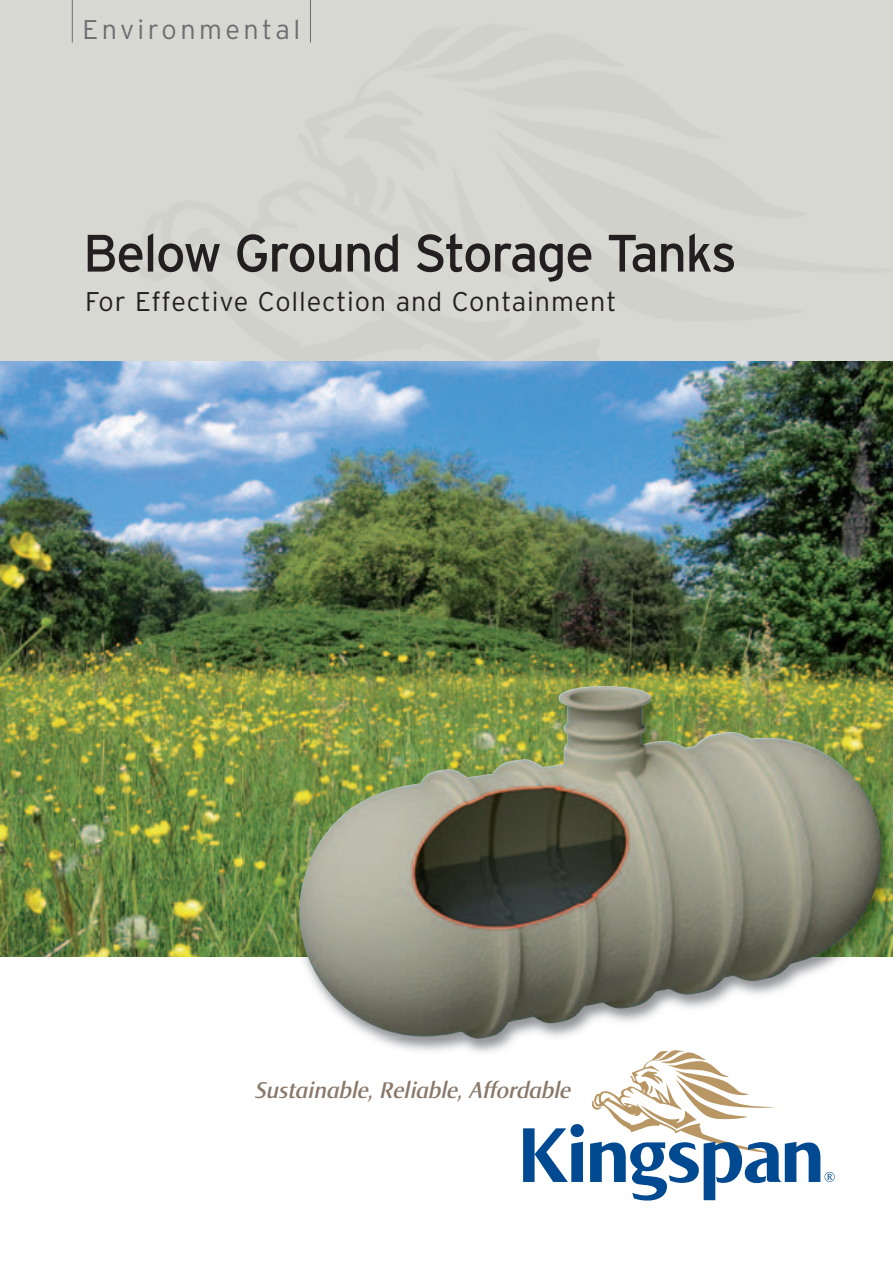
<style>
.page{position:relative;width:893px;height:1263px;background:#fff}
.page>*{position:absolute;margin:0;border:0;box-sizing:border-box;transform-origin:0 0}
.t1{font:52.5px "Interstate";letter-spacing:-.03em;color:#231f20}
.t2{font:300 27px "Interstate";letter-spacing:.03em;color:#231f20}
.t3{font:300 27px "Interstate";letter-spacing:.13em;color:#6c6d70}
.t4{font:italic 600 24px "Norma";color:#897869}
</style>
<div class="page">
<div style="left:0;top:0;width:892px;height:361px;background:#d8d8d3"></div>
<hr style="left:72px;top:0;width:1px;height:43px;background:#6c6d70">
<hr style="left:310px;top:0;width:1px;height:43px;background:#6c6d70">
<img style="left:0;top:361px;width:892px;height:596px">
<img style="left:243px;top:658px;width:649px;height:395px">
<img style="left:298px;top:686px;width:583px;height:353px">
<svg style="left:523px;top:1050px;width:311px;height:151px"></svg>
<p class="t3" style="left:83px;top:14px;width:219px">Environmental</p>
<h1 class="t1" style="left:83px;top:224px;width:655px">Below Ground Storage Tanks</h1>
<p class="t2" style="left:85px;top:286px;width:533px">For Effective Collection and Containment</p>
<p class="t4" style="left:255px;top:1078px;width:317px">Sustainable, Reliable, Affordable</p>
</div>
